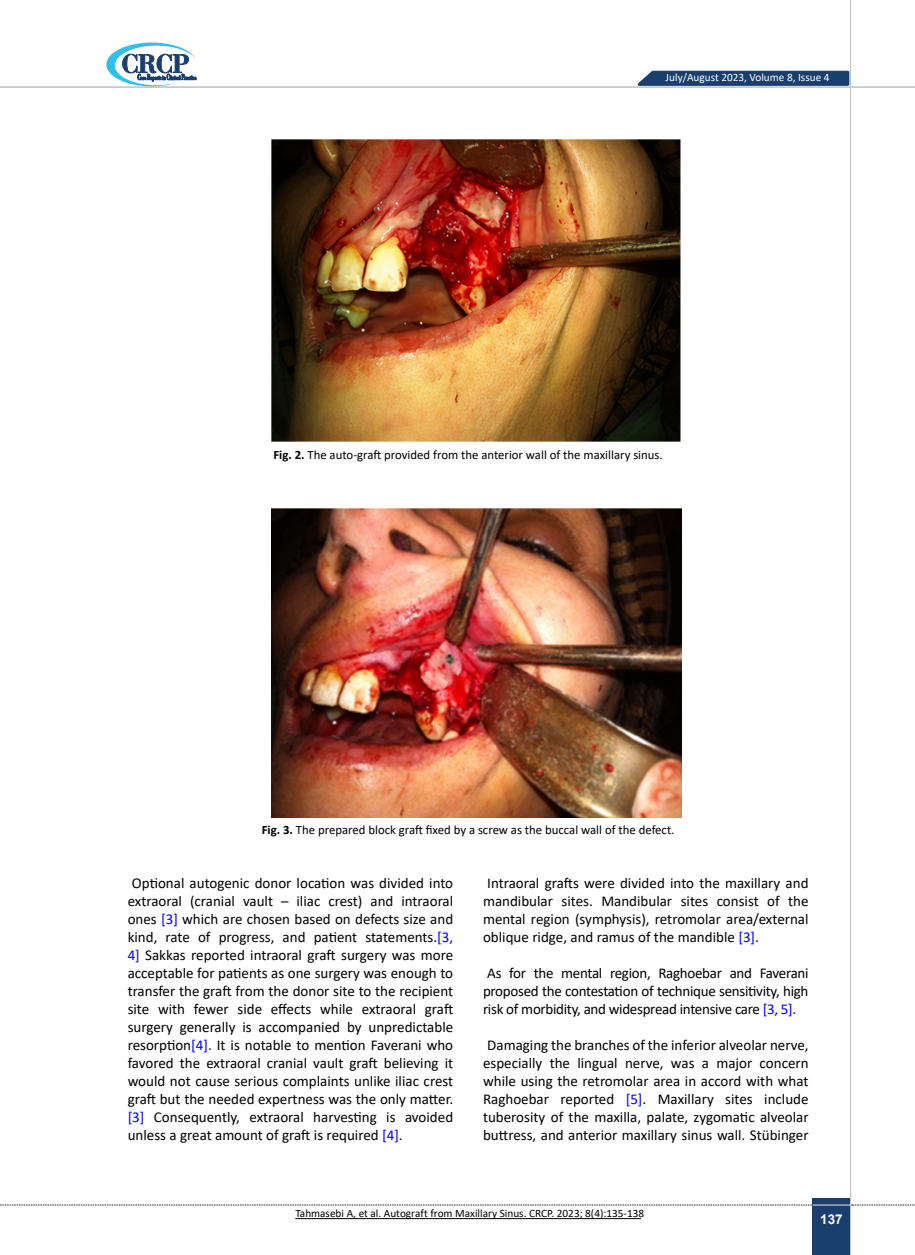
<style>
.page{position:relative;width:915px;height:1255px;background:#fff}
.page>*{position:absolute;margin:0;border:0;box-sizing:border-box;transform-origin:0 0}
.t1{font:15px/18px "Calibri";color:#000;text-align:justify}
.t2{font:700 13.5px "Arial";color:#fff}
.t3{font:12.75px "Calibri";color:#000}
.t4{font:11.25px "Calibri";color:#000}
.t5{font:11.25px "Calibri";color:#fff}
.s1{font-weight:700}
.s2{color:#00f}
</style>
<div class="page">
<div style="left:812px;top:1198px;width:38px;height:56px;background:#1a3f6f"></div>
<hr style="left:849px;top:0;width:1px;height:1254px;background:#c2c4c6">
<hr style="left:812px;top:1204px;width:38px;height:1px;background:#ebebec">
<svg style="left:106px;top:43px;width:90px;height:43px"></svg>
<svg style="left:631px;top:69px;width:219px;height:18px;background:#47658b"></svg>
<hr style="left:0;top:87px;width:914px;height:1px;background:#c2c4c6">
<svg style="left:0;top:1204px;width:812px;height:1px"></svg>
<svg style="left:851px;top:1204px;width:64px;height:1px"></svg>
<hr style="left:295px;top:1218px;width:345px;height:1px;background:#000">
<img style="left:271px;top:140px;width:409px;height:302px">
<img style="left:271px;top:508px;width:410px;height:309px">
<p class="t5" style="left:665px;top:70px;width:165px">July/August 2023, Volume 8, Issue 4</p>
<p class="t3" style="left:273px;top:445px;width:391px"><span class="s1">Fig. 2.</span> The auto-graft provided from the anterior wall of the maxillary sinus.</p>
<p class="t3" style="left:262px;top:821px;width:414px"><span class="s1">Fig. 3.</span> The prepared block graft fixed by a screw as the buccal wall of the defect.</p>
<p class="t1" style="left:128px;top:873px;width:327px">Optional autogenic donor location was divided into extraoral (cranial vault – iliac crest) and intraoral ones <span class="s2">[3]</span> which are chosen based on defects size and kind, rate of progress, and patient statements.<span class="s2">[3, 4]</span> Sakkas reported intraoral graft surgery was more acceptable for patients as one surgery was enough to transfer the graft from the donor site to the recipient site with fewer side effects while extraoral graft surgery generally is accompanied by unpredictable resorption<span class="s2">[4]</span>. It is notable to mention Faverani who favored the extraoral cranial vault graft believing it would not cause serious complaints unlike iliac crest graft but the needed expertness was the only matter. <span class="s2">[3]</span> Consequently, extraoral harvesting is avoided unless a great amount of graft is required <span class="s2">[4]</span>.</p>
<p class="t1" style="left:483px;top:873px;width:327px">Intraoral grafts were divided into the maxillary and mandibular sites. Mandibular sites consist of the mental region (symphysis), retromolar area/external oblique ridge, and ramus of the mandible <span class="s2">[3]</span>.</p>
<p class="t1" style="left:483px;top:963px;width:327px">As for the mental region, Raghoebar and Faverani proposed the contestation of technique sensitivity, high risk of morbidity, and widespread intensive care <span class="s2">[3, 5]</span>.</p>
<p class="t1" style="left:483px;top:1035px;width:327px">Damaging the branches of the inferior alveolar nerve, especially the lingual nerve, was a major concern while using the retromolar area in accord with what Raghoebar reported <span class="s2">[5]</span>. Maxillary sites include tuberosity of the maxilla, palate, zygomatic alveolar buttress, and anterior maxillary sinus wall. Stübinger</p>
<p class="t4" style="left:295px;top:1205px;width:350px">Tahmasebi A, et al. Autograft from Maxillary Sinus. CRCP. 2023; 8(4):135-138</p>
<p class="t2" style="left:819px;top:1209px;width:24px">137</p>
</div>
